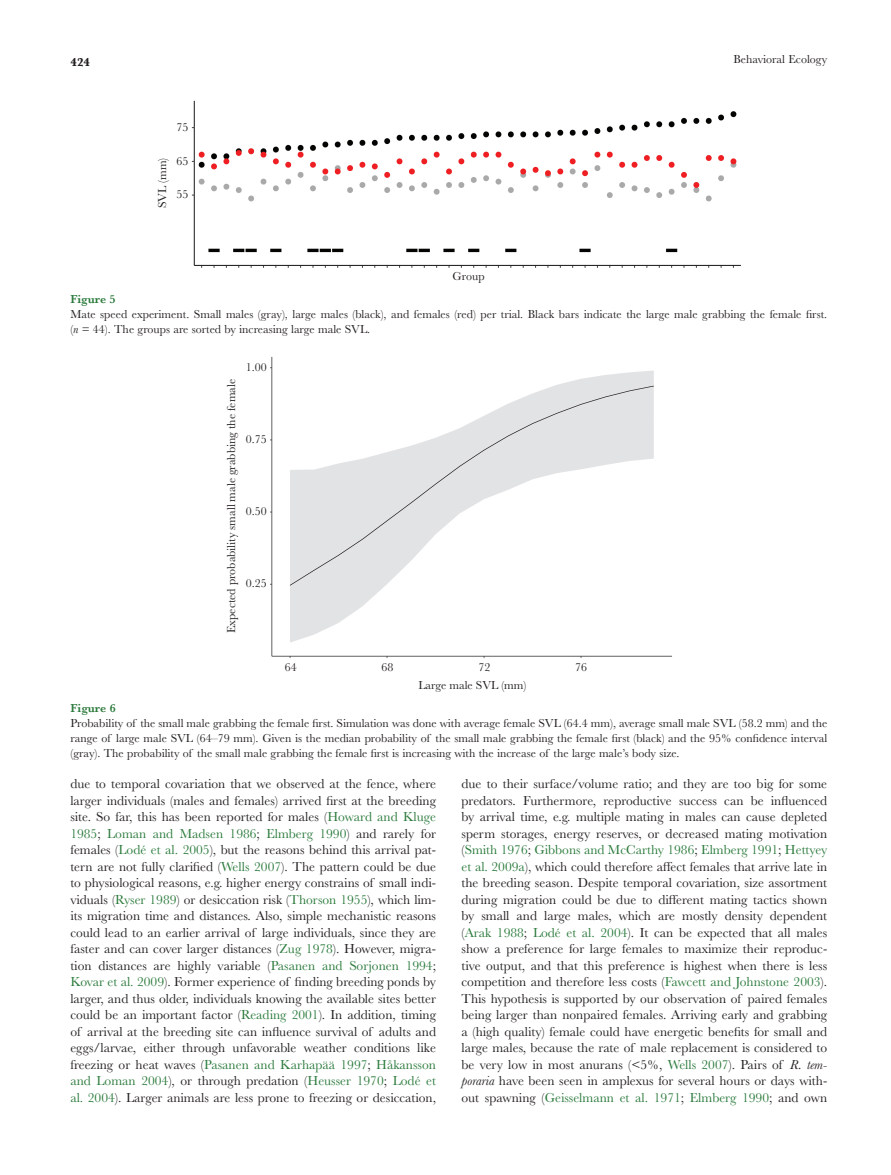
<style>
.page{position:relative;width:891px;height:1175px;background:#fff}
.page>*{position:absolute;margin:0;border:0;box-sizing:border-box;transform-origin:0 0}
.t1{font:13.5px/16.5px "Baskerville MT Std";color:#231f20;text-align:justify}
.t2{font:12px/15px "Baskerville MT Std";color:#231f20}
.t3{font:600 12px "Baskerville MT Std";color:#2a7a3b}
.t4{font:700 12px "Baskerville MT Std";color:#231f20}
.s1{font-style:italic}
.s2{color:#2a7a3b}
</style>
<div class="page">
<img style="left:191px;top:101px;width:550px;height:167px">
<img style="left:270px;top:357px;width:402px;height:301px">
<p class="t4" style="left:70px;top:55px;width:21px">424</p>
<p class="t2" style="left:176px;top:119px;width:13px">75</p>
<p class="t2" style="left:176px;top:153px;width:13px">65</p>
<p class="t2" style="left:155px;top:208px;width:52px;rotate:-90deg">SVL (mm)</p>
<p class="t2" style="left:176px;top:187px;width:13px">55</p>
<p class="t2" style="left:453px;top:269px;width:34px">Group</p>
<p class="t2" style="left:733px;top:52px;width:95px">Behavioral Ecology</p>
<p class="t3" style="left:70px;top:292px;width:47px">Figure 5</p>
<p class="t2" style="left:70px;top:307px;width:758px">Mate speed experiment. Small males (gray), large males (black), and females (red) per trial. Black bars indicate the large male grabbing the female first. (<span class="s1">n</span> = 44). The groups are sorted by increasing large male SVL.</p>
<p class="t2" style="left:246px;top:360px;width:22px">1.00</p>
<p class="t2" style="left:224px;top:633px;width:256px;rotate:-90deg">Expected probability small male grabbing the female</p>
<p class="t2" style="left:246px;top:432px;width:22px">0.75</p>
<p class="t2" style="left:246px;top:504px;width:22px">0.50</p>
<p class="t2" style="left:246px;top:576px;width:22px">0.25</p>
<p class="t2" style="left:285px;top:659px;width:13px">64</p>
<p class="t2" style="left:382px;top:659px;width:13px">68</p>
<p class="t2" style="left:418px;top:657px;width:110px;line-height:18.3px;text-indent:60px">72<br>Large male SVL (mm)</p>
<p class="t2" style="left:575px;top:659px;width:13px">76</p>
<p class="t3" style="left:70px;top:701px;width:47px">Figure 6</p>
<p class="t2" style="left:70px;top:715px;width:758px;text-align:justify">Probability of the small male grabbing the female first. Simulation was done with average female SVL (64.4 mm), average small male SVL (58.2 mm) and the range of large male SVL (64–79 mm). Given is the median probability of the small male grabbing the female first (black) and the 95% confidence interval (gray). The probability of the small male grabbing the female first is increasing with the increase of the large male’s body size.</p>
<p class="t1" style="left:70px;top:775px;width:367px">due to temporal covariation that we observed at the fence, where larger individuals (males and females) arrived first at the breeding site. So far, this has been reported for males (<span class="s2">Howard and Kluge 1985</span>; <span class="s2">Loman and Madsen 1986</span>; <span class="s2">Elmberg 1990</span>) and rarely for females (<span class="s2">Lodé et al. 2005</span>), but the reasons behind this arrival pat&shy;tern are not fully clarified (<span class="s2">Wells 2007</span>). The pattern could be due to physiological reasons, e.g. higher energy constrains of small indi&shy;viduals (<span class="s2">Ryser 1989</span>) or desiccation risk (<span class="s2">Thorson 1955</span>), which lim&shy;its migration time and distances. Also, simple mechanistic reasons could lead to an earlier arrival of large individuals, since they are faster and can cover larger distances (<span class="s2">Zug 1978</span>). However, migra&shy;tion distances are highly variable (<span class="s2">Pasanen and Sorjonen 1994</span>; <span class="s2">Kovar et al. 2009</span>). Former experience of finding breeding ponds by larger, and thus older, individuals knowing the available sites better could be an important factor (<span class="s2">Reading 2001</span>). In addition, timing of arrival at the breeding site can influence survival of adults and eggs/larvae, either through unfavorable weather conditions like freezing or heat waves (<span class="s2">Pasanen and Karhapää 1997</span>; <span class="s2">Håkansson and Loman 2004</span>), or through predation (<span class="s2">Heusser 1970</span>; <span class="s2">Lodé et al. 2004</span>). Larger animals are less prone to freezing or desiccation,</p>
<p class="t1" style="left:462px;top:775px;width:367px">due to their surface/volume ratio; and they are too big for some predators. Furthermore, reproductive success can be influenced by arrival time, e.g. multiple mating in males can cause depleted sperm storages, energy reserves, or decreased mating motivation (<span class="s2">Smith 1976</span>; <span class="s2">Gibbons and McCarthy 1986</span>; <span class="s2">Elmberg 1991</span>; <span class="s2">Hettyey et al. 2009a</span>), which could therefore affect females that arrive late in the breeding season. Despite temporal covariation, size assortment during migration could be due to different mating tactics shown by small and large males, which are mostly density dependent (<span class="s2">Arak 1988</span>; <span class="s2">Lodé et al. 2004</span>). It can be expected that all males show a preference for large females to maximize their reproduc&shy;tive output, and that this preference is highest when there is less competition and therefore less costs (<span class="s2">Fawcett and Johnstone 2003</span>).<br>This hypothesis is supported by our observation of paired females being larger than nonpaired females. Arriving early and grabbing a (high quality) female could have energetic benefits for small and large males, because the rate of male replacement is considered to be very low in most anurans (&lt;5%, <span class="s2">Wells 2007</span>). Pairs of <span class="s1">R. tem&shy;poraria</span> have been seen in amplexus for several hours or days with&shy;out spawning (<span class="s2">Geisselmann et al. 1971</span>; <span class="s2">Elmberg 1990</span>; and own</p>
</div>
